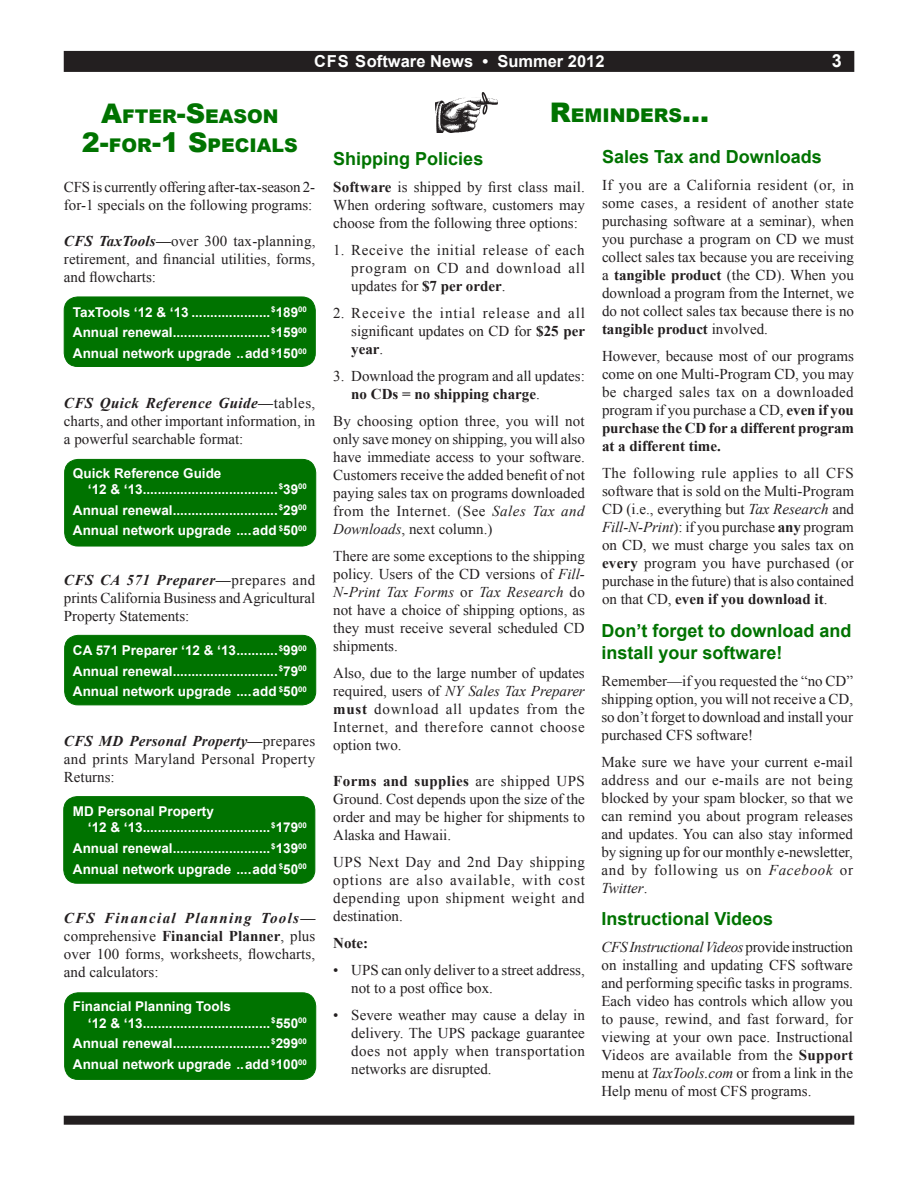
<style>
.page{position:relative;width:918px;height:1188px;background:#fff}
.page>*{position:absolute;margin:0;border:0;box-sizing:border-box;transform-origin:0 0}
.Headline{font:900 18.9px/28.5px "Arial";color:#007300;text-align:center}
.Heading_1{font:700 18px/21.6px "Arial";color:#007300}
.t1{font:700 18px "Arial";color:#fff}
.Banner{font:700 16.5px "Arial";color:#fff}
.Bullet{font:15px/18px "Times New Roman";color:#231f20;text-align:justify}
.t2{font:700 15px "Times New Roman";color:#231f20}
.Pricing{font:700 13.5px/16.2px "Arial";color:#fff}
.s1{font-size:27px}
.s2{font-weight:700}
.s3{font-style:italic}
.s4{font-weight:700;font-style:italic}
</style>
<div class="page">
<div style="left:64px;top:52px;width:790px;height:19px;background:#231f20"></div>
<div style="left:64px;top:51px;width:790px;height:21px;border:2px solid #231f20"></div>
<div style="left:64px;top:1116px;width:790px;height:9px;background:#231f20"></div>
<img style="left:435px;top:98px;width:63px;height:35px">
<svg style="left:480px;top:92px;width:9px;height:24px"></svg>
<div style="left:64px;top:297px;width:251px;height:69px;background:#007300;border-radius:14px"></div>
<div style="left:64px;top:297px;width:251px;height:70px;border:1px solid #007300;border-radius:14px"></div>
<div style="left:65px;top:635px;width:251px;height:70px;background:#007300;border-radius:14px"></div>
<div style="left:64px;top:635px;width:252px;height:70px;border:1px solid #007300;border-radius:14px"></div>
<div style="left:65px;top:459px;width:251px;height:87px;background:#007300;border-radius:14px"></div>
<div style="left:64px;top:459px;width:252px;height:87px;border:1px solid #007300;border-radius:14px"></div>
<div style="left:64px;top:797px;width:251px;height:86px;background:#007300;border-radius:14px"></div>
<div style="left:64px;top:796px;width:251px;height:87px;border:1px solid #007300;border-radius:14px"></div>
<div style="left:65px;top:993px;width:251px;height:86px;background:#007300;border-radius:14px"></div>
<div style="left:64px;top:993px;width:252px;height:87px;border:1px solid #007300;border-radius:14px"></div>
<p class="Banner" style="left:314px;top:50px;width:292px">CFS Software News • Summer 2012</p>
<p class="t1" style="left:832px;top:49px;width:12px">3</p>
<p class="Headline" style="left:550px;top:100px;width:161px"><span class="s1">R</span>EMI NDERS<span class="s1">...</span></p>
<p class="Heading_1" style="left:333px;top:148px;width:152px">Shipping Policies</p>
<p class="Bullet" style="left:333px;top:178px;width:253px"><span class="s2">Software</span> is shipped by first class mail.<br>When ordering software, customers may choose from the following three options:</p>
<p class="Bullet" style="left:351px;top:241px;width:235px;text-indent:-18px">1. Receive the initial release of each program on CD and download all updates for <span class="s2">$7 per order</span>.</p>
<p class="Bullet" style="left:351px;top:304px;width:235px;text-indent:-18px">2. Receive the intial release and all significant updates on CD for <span class="s2">$25 per year</span>.</p>
<p class="Bullet" style="left:351px;top:367px;width:235px;text-indent:-18px">3. Download the program and all updates: <span class="s2">no CDs = no shipping charge</span>.</p>
<p class="Bullet" style="left:333px;top:412px;width:253px">By choosing option three, you will not only save money on shipping, you will also have immediate access to your software.<br>Customers receive the added benefit of not paying sales tax on programs downloaded from the Internet. (See <span class="s3">Sales Tax and Downloads</span>, next column.)</p>
<p class="Bullet" style="left:333px;top:547px;width:253px">There are some exceptions to the shipping policy. Users of the CD versions of <span class="s3">Fill-N-Print Tax Forms</span> or <span class="s3">Tax Research</span> do not have a choice of shipping options, as they must receive several scheduled CD shipments.</p>
<p class="Bullet" style="left:333px;top:664px;width:253px">Also, due to the large number of updates required, users of <span class="s3">NY Sales Tax Preparer </span><span class="s2">must</span> download all updates from the Internet, and therefore cannot choose option two.</p>
<p class="Bullet" style="left:333px;top:772px;width:253px"><span class="s2">Forms and supplies</span> are shipped UPS Ground. Cost depends upon the size of the order and may be higher for shipments to Alaska and Hawaii.</p>
<p class="Bullet" style="left:333px;top:853px;width:253px">UPS Next Day and 2nd Day shipping options are also available, with cost depending upon shipment weight and destination.</p>
<p class="t2" style="left:333px;top:933px;width:36px">Note:</p>
<p class="Bullet" style="left:351px;top:961px;width:235px;text-indent:-18px">• UPS can only deliver to a street address, not to a post office box.</p>
<p class="Bullet" style="left:351px;top:1006px;width:235px;text-indent:-18px">• Severe weather may cause a delay in delivery. The UPS package guarantee does not apply when transportation networks are disrupted.</p>
<p class="Headline" style="left:82px;top:102px;width:217px"><span class="s1">A</span>FTER<span class="s1">-S</span>EASON<br><span class="s1">2-</span>FOR<span class="s1">-1 S</span>PECIALS</p>
<p class="Bullet" style="left:64px;top:178px;width:253px">CFS is currently offering after-tax-season 2- for-1 specials on the following programs:</p>
<p class="Bullet" style="left:64px;top:232px;width:253px"><span class="s4">CFS TaxTools—</span>over 300 tax-planning, retirement, and financial utilities, forms, and flowcharts:</p>
<p class="Pricing" style="left:73px;top:304px;width:235px">TaxTools ‘12 &amp; ‘13 .....................<sup>$</sup>189<sup>00</sup></p>
<p class="Pricing" style="left:73px;top:325px;width:235px">Annual renewal..........................<sup>$</sup>159<sup>00</sup></p>
<p class="Pricing" style="left:73px;top:346px;width:235px">Annual network upgrade ..add <sup>$</sup>150<sup>00</sup></p>
<p class="Bullet" style="left:64px;top:393px;width:253px"><span class="s4">CFS Quick Reference Guide—</span>tables, charts, and other important information, in a powerful searchable format:</p>
<p class="Pricing" style="left:88px;top:465px;width:220px;text-indent:-15px">Quick Reference Guide<br>‘12 &amp; ‘13....................................<sup>$</sup>39<sup>00</sup></p>
<p class="Pricing" style="left:73px;top:502px;width:235px">Annual renewal............................<sup>$</sup>29<sup>00</sup></p>
<p class="Pricing" style="left:73px;top:523px;width:235px">Annual network upgrade ....add <sup>$</sup>50<sup>00</sup></p>
<p class="Bullet" style="left:64px;top:571px;width:253px"><span class="s4">CFS CA 571 Preparer—</span>prepares and prints California Business and Agricultural Property Statements:</p>
<p class="Pricing" style="left:73px;top:643px;width:235px">CA 571 Preparer ‘12 &amp; ‘13...........<sup>$</sup>99<sup>00</sup></p>
<p class="Pricing" style="left:73px;top:663px;width:235px">Annual renewal............................<sup>$</sup>79<sup>00</sup></p>
<p class="Pricing" style="left:73px;top:684px;width:235px">Annual network upgrade ....add <sup>$</sup>50<sup>00</sup></p>
<p class="Bullet" style="left:64px;top:732px;width:253px"><span class="s4">CFS MD Personal Property—</span>prepares and prints Maryland Personal Property Returns:</p>
<p class="Pricing" style="left:88px;top:804px;width:220px;text-indent:-15px">MD Personal Property<br>‘12 &amp; ‘13..................................<sup>$</sup>179<sup>00</sup></p>
<p class="Pricing" style="left:73px;top:841px;width:235px">Annual renewal..........................<sup>$</sup>139<sup>00</sup></p>
<p class="Pricing" style="left:73px;top:861px;width:235px">Annual network upgrade ....add <sup>$</sup>50<sup>00</sup></p>
<p class="Bullet" style="left:64px;top:909px;width:253px"><span class="s4">CFS Financial Planning Tools— </span>comprehensive <span class="s2">Financial Planner</span>, plus over 100 forms, worksheets, flowcharts, and calculators:</p>
<p class="Pricing" style="left:88px;top:999px;width:220px;text-indent:-15px">Financial Planning Tools<br>‘12 &amp; ‘13..................................<sup>$</sup>550<sup>00</sup></p>
<p class="Pricing" style="left:73px;top:1036px;width:235px">Annual renewal..........................<sup>$</sup>299<sup>00</sup></p>
<p class="Pricing" style="left:73px;top:1057px;width:235px">Annual network upgrade ..add <sup>$</sup>100<sup>00</sup></p>
<p class="Heading_1" style="left:602px;top:147px;width:221px">Sales Tax and Downloads</p>
<p class="Bullet" style="left:602px;top:176px;width:254px">If you are a California resident (or, in some cases, a resident of another state purchasing software at a seminar), when you purchase a program on CD we must collect sales tax because you are receiving a <span class="s2">tangible product</span> (the CD). When you download a program from the Internet, we do not collect sales tax because there is no <span class="s2">tangible product</span> involved.</p>
<p class="Bullet" style="left:602px;top:347px;width:254px">However, because most of our programs come on one Multi-Program CD, you may be charged sales tax on a downloaded program if you purchase a CD, <span class="s2">even if you purchase the CD for a different program at a different time.</span></p>
<p class="Bullet" style="left:602px;top:464px;width:254px">The following rule applies to all CFS software that is sold on the Multi-Program CD (i.e., everything but <span class="s3">Tax Research</span> and <span class="s3">Fill-N-Print</span>): if you purchase <span class="s2">any</span> program on CD, we must charge you sales tax on <span class="s2">every</span> program you have purchased (or purchase in the future) that is also contained on that CD, <span class="s2">even if you download it</span>.</p>
<p class="Heading_1" style="left:602px;top:620px;width:252px">Don’t forget to download and install your software!</p>
<p class="Bullet" style="left:602px;top:671px;width:253px">Remember—if you requested the “no CD” shipping option, you will not receive a CD, so don’t forget to download and install your purchased CFS software!</p>
<p class="Bullet" style="left:602px;top:752px;width:253px">Make sure we have your current e-mail address and our e-mails are not being blocked by your spam blocker, so that we can remind you about program releases and updates. You can also stay informed by signing up for our monthly e-newsletter, and by following us on <span class="s3">Facebook</span> or <span class="s3">Twitter</span>.</p>
<p class="Heading_1" style="left:602px;top:909px;width:173px">Instructional Videos</p>
<p class="Bullet" style="left:602px;top:938px;width:253px"><span class="s3">CFS Instructional Videos</span> provide instruction on installing and updating CFS software and performing specific tasks in programs.<br>Each video has controls which allow you to pause, rewind, and fast forward, for viewing at your own pace. Instructional Videos are available from the <span class="s2">Support </span>menu at <span class="s3">TaxTools.com</span> or from a link in the Help menu of most CFS programs.</p>
</div>
